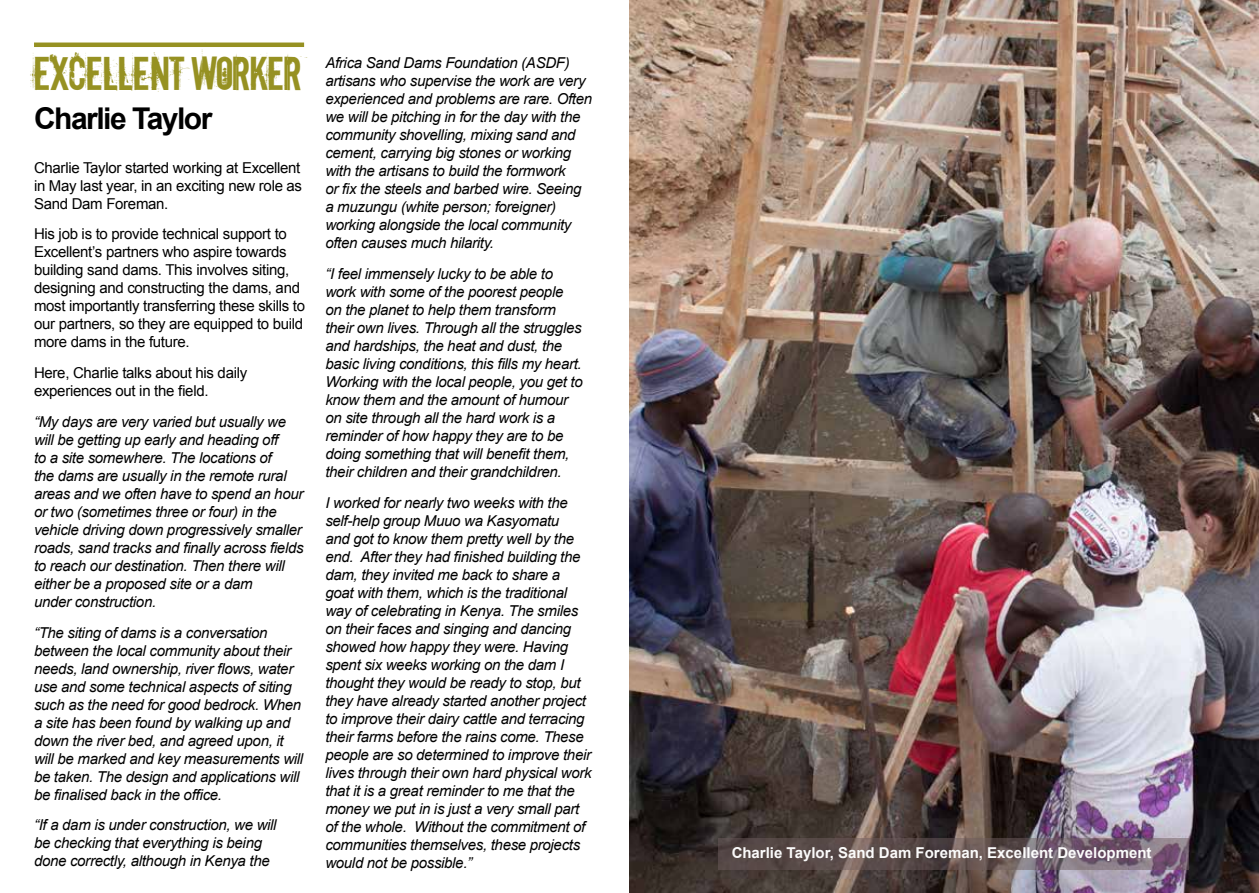
<style>
.page{position:relative;width:1259px;height:893px;background:#fff}
.page>*{position:absolute;margin:0;border:0;box-sizing:border-box;transform-origin:0 0}
.t1{font:45px "Downcome";letter-spacing:-.03em;color:#969122}
.t2{font:700 30px "Arial";letter-spacing:-.05em;color:#000}
.t3{font:italic 15px/18px "Arial";letter-spacing:-.02em;color:#000}
.t4{font:15px/18px "Arial";letter-spacing:-.02em;color:#000}
.t5{font:700 15px "Arial";color:#fff}
</style>
<div class="page">
<hr style="left:34px;top:43px;width:270px;height:4px;background:#969122">
<img style="left:629px;top:0;width:630px;height:893px">
<svg style="left:718px;top:838px;width:470px;height:32px;background:#66555a"></svg>
<h1 class="t1" style="left:33px;top:43px;width:272px">Excellent Worker</h1>
<h2 class="t2" style="left:34px;top:98px;width:180px">Charlie Taylor</h2>
<p class="t4" style="left:34px;top:158px;width:270px;text-align:justify">Charlie Taylor started working at Excellent in May last year, in an exciting new role as Sand Dam Foreman.</p>
<p class="t4" style="left:34px;top:225px;width:273px">His job is to provide technical support to Excellent’s partners who aspire towards building sand dams. This involves siting, designing and constructing the dams, and most importantly transferring these skills to our partners, so they are equipped to build more dams in the future.</p>
<p class="t4" style="left:34px;top:364px;width:215px">Here, Charlie talks about his daily experiences out in the field.</p>
<p class="t3" style="left:34px;top:413px;width:271px">“My days are very varied but usually we will be getting up early and heading off<br>to a site somewhere. The locations of<br>the dams are usually in the remote rural areas and we often have to spend an hour or two (sometimes three or four) in the vehicle driving down progressively smaller roads, sand tracks and finally across fields to reach our destination. Then there will either be a proposed site or a dam<br>under construction.</p>
<p class="t3" style="left:34px;top:623px;width:271px">“The siting of dams is a conversation between the local community about their needs, land ownership, river flows, water use and some technical aspects of siting such as the need for good bedrock. When a site has been found by walking up and down the river bed, and agreed upon, it will be marked and key measurements will be taken. The design and applications will be finalised back in the office.</p>
<p class="t3" style="left:34px;top:816px;width:244px">“If a dam is under construction, we will be checking that everything is being done correctly, although in Kenya the</p>
<p class="t3" style="left:325px;top:54px;width:268px">Africa Sand Dams Foundation (ASDF) artisans who supervise the work are very experienced and problems are rare. Often we will be pitching in for the day with the community shovelling, mixing sand and cement, carrying big stones or working with the artisans to build the formwork<br>or fix the steels and barbed wire. Seeing a muzungu (white person; foreigner) working alongside the local community often causes much hilarity.</p>
<p class="t3" style="left:325px;top:265px;width:259px">“I feel immensely lucky to be able to work with some of the poorest people on the planet to help them transform their own lives. Through all the struggles and hardships, the heat and dust, the basic living conditions, this fills my heart.<br>Working with the local people, you get to know them and the amount of humour on site through all the hard work is a reminder of how happy they are to be doing something that will benefit them, their children and their grandchildren.</p>
<p class="t3" style="left:325px;top:494px;width:268px">I worked for nearly two weeks with the self-help group Muuo wa Kasyomatu<br>and got to know them pretty well by the end. After they had finished building the dam, they invited me back to share a goat with them, which is the traditional way of celebrating in Kenya. The smiles on their faces and singing and dancing showed how happy they were. Having spent six weeks working on the dam I thought they would be ready to stop, but they have already started another project to improve their dairy cattle and terracing their farms before the rains come. These people are so determined to improve their lives through their own hard physical work that it is a great reminder to me that the money we put in is just a very small part of the whole. Without the commitment of communities themselves, these projects would not be possible.”</p>
<p class="t5" style="left:731px;top:843px;width:421px">Charlie Taylor, Sand Dam Foreman, Excellent Development</p>
</div>
